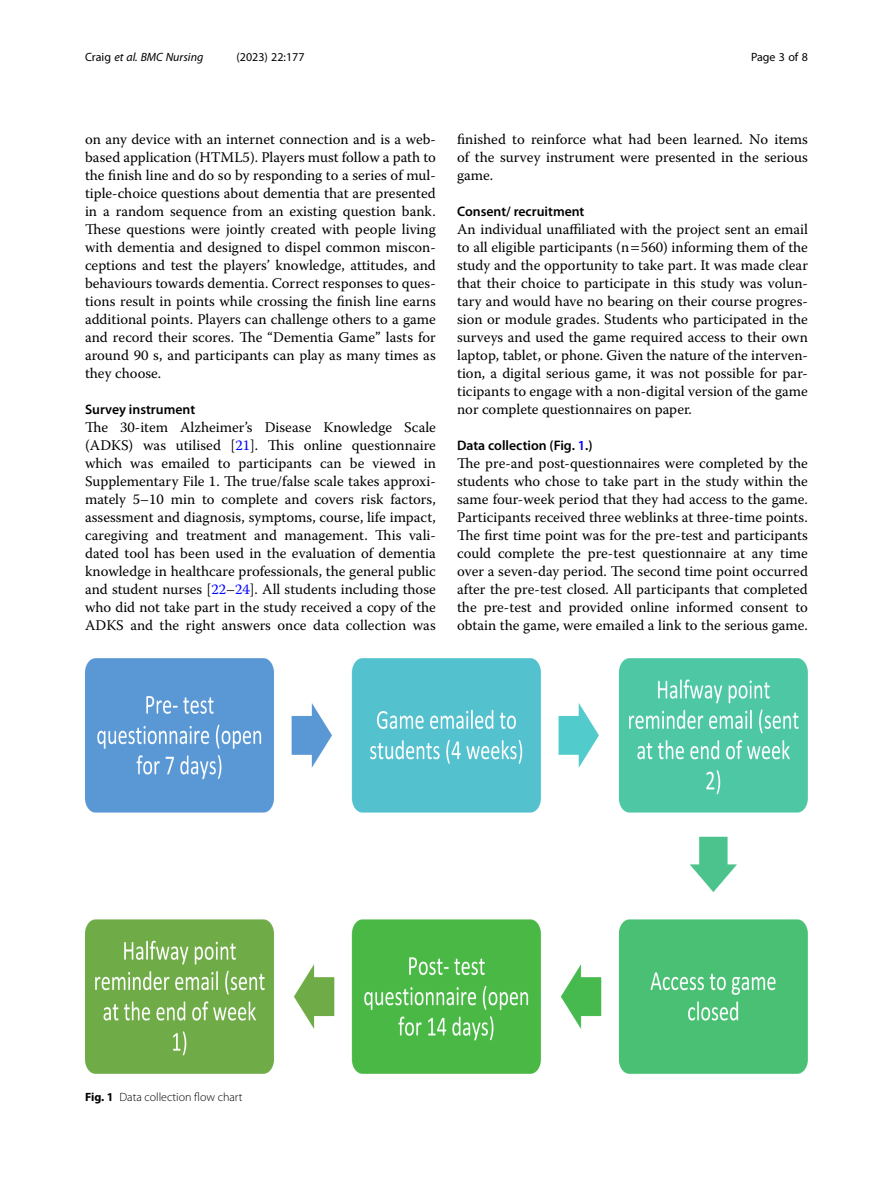
<style>
.page{position:relative;width:893px;height:1191px;background:#fff}
.page>*{position:absolute;margin:0;border:0;box-sizing:border-box;transform-origin:0 0}
.Body_Text{font:14.7px/18px "Warnock Pro";color:#000;text-align:justify}
.Head_2{font:600 13.8px "Myriad Pro";color:#000}
.Figure_Caption{font:300 12px "Myriad Pro";color:#000}
.t1{font:italic 12px "Myriad Pro";color:#000}
.t2{font:12px "Myriad Pro";color:#000}
.s1{font-style:normal}
.s2{color:#00f}
.s3{font-weight:700}
</style>
<div class="page">
<img style="left:85px;top:658px;width:723px;height:416px">
<p class="t1" style="left:85px;top:50px;width:120px"><span class="s1">Craig</span> et al. BMC Nursing</p>
<p class="t2" style="left:236px;top:50px;width:70px">(2023) 22:177</p>
<p class="t2" style="left:751px;top:50px;width:58px">Page 3 of 8</p>
<p class="Body_Text" style="left:85px;top:130px;width:352px">on any device with an internet connection and is a web&shy;based application (HTML5). Players must follow a path to the finish line and do so by responding to a series of mul&shy;tiple-choice questions about dementia that are presented in a random sequence from an existing question bank.<br>These questions were jointly created with people living with dementia and designed to dispel common miscon&shy;ceptions and test the players’ knowledge, attitudes, and behaviours towards dementia. Correct responses to ques&shy;tions result in points while crossing the finish line earns additional points. Players can challenge others to a game and record their scores. The “Dementia Game” lasts for around 90 s, and participants can play as many times as they choose.</p>
<p class="Head_2" style="left:85px;top:401px;width:112px">Survey instrument</p>
<p class="Body_Text" style="left:85px;top:418px;width:352px">The 30-item Alzheimer’s Disease Knowledge Scale (ADKS) was utilised [<span class="s2">21</span>]. This online questionnaire which was emailed to participants can be viewed in Supplementary File 1. The true/false scale takes approxi&shy;mately 5–10 min to complete and covers risk factors, assessment and diagnosis, symptoms, course, life impact, caregiving and treatment and management. This vali&shy;dated tool has been used in the evaluation of dementia knowledge in healthcare professionals, the general public and student nurses [<span class="s2">22</span>–<span class="s2">24</span>]. All students including those who did not take part in the study received a copy of the ADKS and the right answers once data collection was</p>
<p class="Body_Text" style="left:457px;top:130px;width:352px">finished to reinforce what had been learned. No items of the survey instrument were presented in the serious game.</p>
<p class="Head_2" style="left:457px;top:203px;width:129px">Consent/ recruitment</p>
<p class="Body_Text" style="left:457px;top:220px;width:352px">An individual unaffiliated with the project sent an email to all eligible participants (n 560) informing them of the study and the opportunity to take part. It was made clear that their choice to participate in this study was volun&shy;tary and would have no bearing on their course progres&shy;sion or module grades. Students who participated in the surveys and used the game required access to their own laptop, tablet, or phone. Given the nature of the interven&shy;tion, a digital serious game, it was not possible for par&shy;ticipants to engage with a non-digital version of the game nor complete questionnaires on paper.</p>
<p class="Head_2" style="left:457px;top:437px;width:137px">Data collection (Fig. <span class="s2">1</span>.)</p>
<p class="Body_Text" style="left:457px;top:454px;width:352px">The pre-and post-questionnaires were completed by the students who chose to take part in the study within the same four-week period that they had access to the game.<br>Participants received three weblinks at three-time points.<br>The first time point was for the pre-test and participants could complete the pre-test questionnaire at any time over a seven-day period. The second time point occurred after the pre-test closed. All participants that completed the pre-test and provided online informed consent to obtain the game, were emailed a link to the serious game.</p>
<p class="Figure_Caption" style="left:85px;top:1090px;width:159px"><span class="s3">Fig. 1</span> Data collection flow chart</p>
</div>
